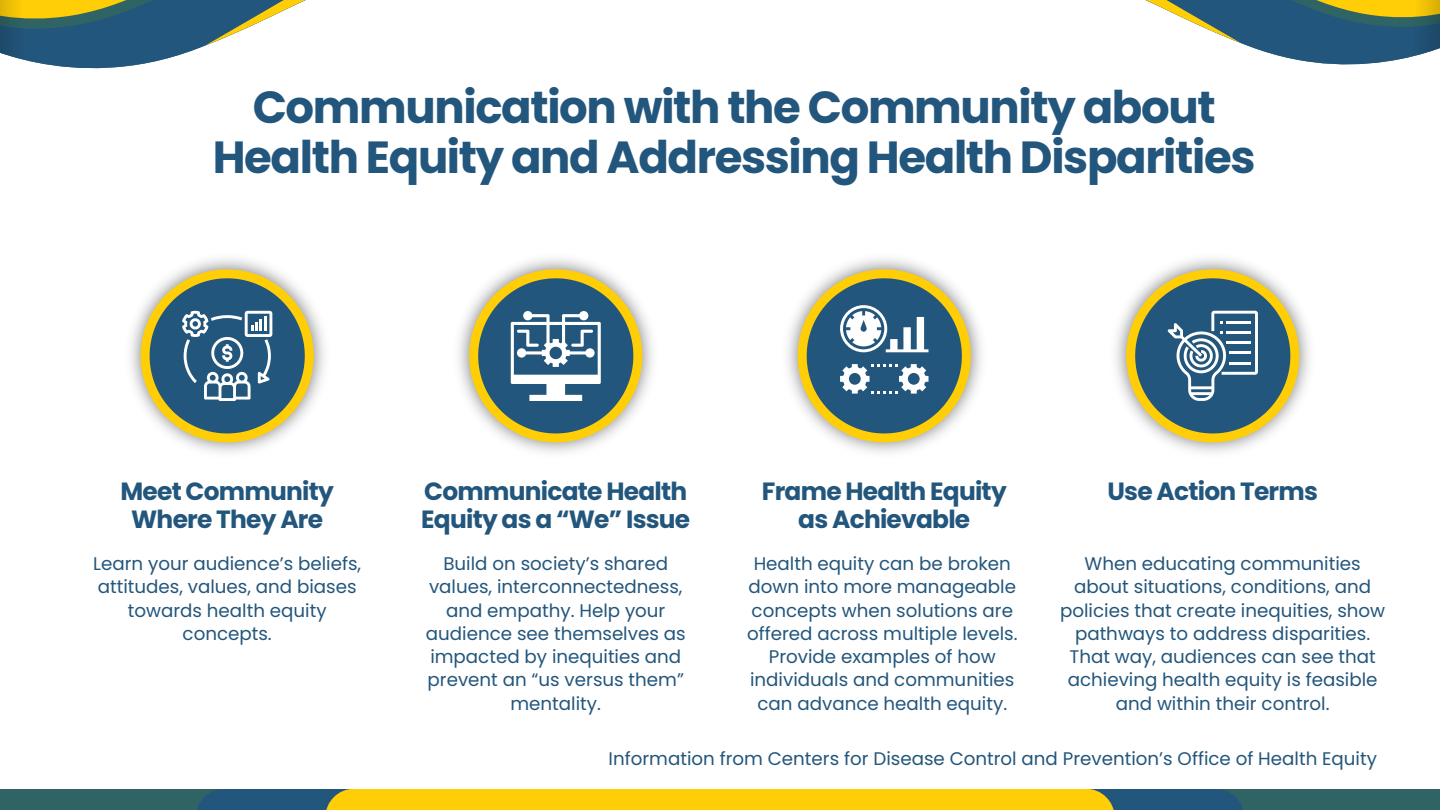
<style>
.page{position:relative;width:1440px;height:810px;background:#fff}
.page>*{position:absolute;margin:0;border:0;box-sizing:border-box;transform-origin:0 0}
.t1{font:700 45px/50.2px "Poppins";letter-spacing:-.03em;color:#23567c;text-align:center}
.t2{font:700 24.9px/28px "Poppins";letter-spacing:-.03em;color:#23567c;text-align:center}
.t3{font:18.3px/23.2px "Poppins";color:#23567c;text-align:center}
</style>
<div class="page">
<img style="left:130px;top:258px;width:195px;height:195px">
<img style="left:458px;top:258px;width:195px;height:195px">
<img style="left:787px;top:258px;width:195px;height:195px">
<img style="left:1115px;top:258px;width:195px;height:195px">
<svg style="left:141px;top:269px;width:173px;height:173px"></svg>
<svg style="left:469px;top:269px;width:173px;height:173px"></svg>
<svg style="left:798px;top:269px;width:173px;height:173px"></svg>
<svg style="left:1126px;top:269px;width:173px;height:173px"></svg>
<hr style="left:1226px;top:331px;width:25px;height:3px;background:#fff">
<hr style="left:1226px;top:341px;width:25px;height:3px;background:#fff">
<hr style="left:1229px;top:351px;width:22px;height:3px;background:#fff">
<hr style="left:1229px;top:362px;width:22px;height:3px;background:#fff">
<svg style="left:1145px;top:0;width:295px;height:65px"></svg>
<svg style="left:0;top:0;width:306px;height:69px"></svg>
<div style="left:0;top:789px;width:1440px;height:21px;background:#306464"></div>
<div style="left:196px;top:789px;width:1048px;height:21px;background:#23567c"></div>
<div style="left:325px;top:789px;width:790px;height:21px;background:#ffce07"></div>
<h1 class="t1" style="left:213px;top:82px;width:1044px">Communication with the Community about<br>Health Equity and Addressing Health Disparities</h1>
<h2 class="t2" style="left:120px;top:477px;width:215px">Meet Community<br>Where They Are</h2>
<p class="t3" style="left:93px;top:552px;width:269px">Learn your audience’s beliefs, attitudes, values, and biases towards health equity concepts.</p>
<h2 class="t2" style="left:421px;top:477px;width:271px;text-align:left">Communicate Health<br>Equity as a “We” Issue</h2>
<p class="t3" style="left:426px;top:552px;width:261px">Build on society’s shared values, interconnectedness, and empathy. Help your audience see themselves as impacted by inequities and prevent an “us versus them” mentality.</p>
<h2 class="t2" style="left:762px;top:477px;width:246px">Frame Health Equity as Achievable</h2>
<p class="t3" style="left:747px;top:552px;width:272px">Health equity can be broken down into more manageable concepts when solutions are offered across multiple levels.<br>Provide examples of how individuals and communities can advance health equity.</p>
<h2 class="t2" style="left:1108px;top:477px;width:212px">Use Action Terms</h2>
<p class="t3" style="left:1060px;top:552px;width:327px">When educating communities about situations, conditions, and policies that create inequities, show pathways to address disparities.<br>That way, audiences can see that achieving health equity is feasible and within their control.</p>
<p class="t3" style="left:609px;top:747px;width:770px">Information from Centers for Disease Control and Prevention’s Office of Health Equity</p>
</div>
